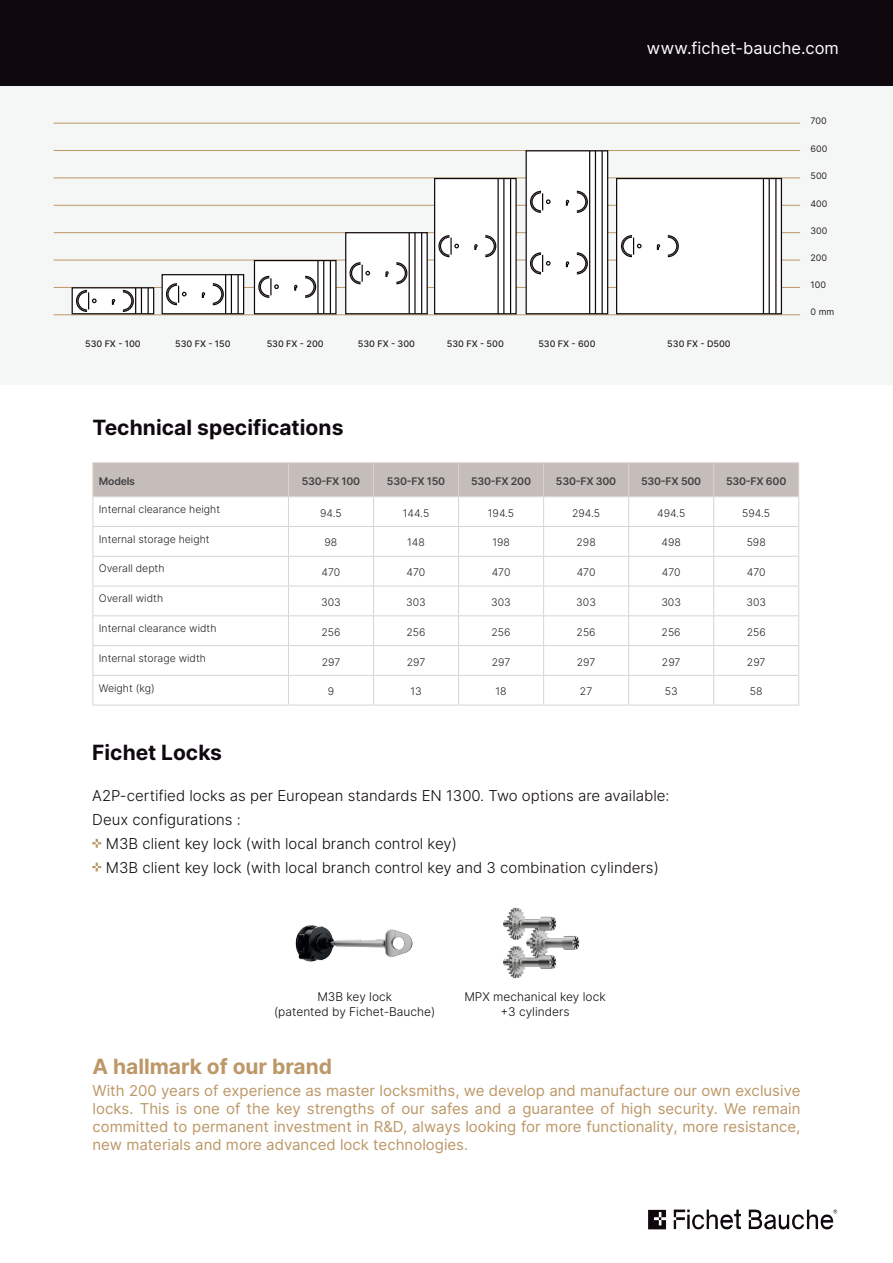
<style>
.page{position:relative;width:893px;height:1263px;background:#fff}
.page>*{position:absolute;margin:0;border:0;box-sizing:border-box;transform-origin:0 0}
.t1{font:700 21px "Inter";letter-spacing:.005em;color:#0f090f}
.t2{font:700 21px "Inter";color:#bc9767}
.t3{font:16.5px "Inter";letter-spacing:.005em;color:#fff}
.t4{font:15px/18px "Inter";color:#bc9767;text-align:justify}
.t5{font:300 15px "Inter";color:#0f090f}
.t6{font:300 12px/14.4px "Inter";color:#0f090f;text-align:center}
.t7{font:300 10.5px "Inter";color:#231f20}
.t8{font:600 10.5px "Inter";letter-spacing:-.02em;color:#414042}
.t9{font:500 9px "Inter";color:#231f20}
.t10{font:9px "Inter";color:#231f20}
</style>
<div class="page">
<div style="left:0;top:46px;width:893px;height:339px;background:#f5f7f6"></div>
<hr style="left:54px;top:205px;width:746px;height:1px;background:#bc9767">
<hr style="left:54px;top:232px;width:746px;height:1px;background:#bc9767">
<hr style="left:54px;top:260px;width:746px;height:1px;background:#bc9767">
<hr style="left:54px;top:287px;width:746px;height:1px;background:#bc9767">
<hr style="left:54px;top:123px;width:746px;height:1px;background:#bc9767">
<hr style="left:54px;top:150px;width:746px;height:1px;background:#bc9767">
<hr style="left:54px;top:178px;width:746px;height:1px;background:#bc9767">
<hr style="left:54px;top:314px;width:746px;height:1px;background:#bc9767">
<div style="left:72px;top:287px;width:82px;height:27px;background:#fff;border:1px solid #0f090f"></div>
<svg style="left:75px;top:287px;width:74px;height:28px"></svg>
<div style="left:162px;top:274px;width:82px;height:40px;background:#fff;border:1px solid #0f090f"></div>
<svg style="left:165px;top:274px;width:74px;height:41px"></svg>
<div style="left:254px;top:260px;width:83px;height:54px;background:#fff;border:1px solid #0f090f"></div>
<svg style="left:258px;top:259px;width:74px;height:56px"></svg>
<div style="left:345px;top:232px;width:83px;height:82px;background:#fff;border:1px solid #0f090f"></div>
<svg style="left:349px;top:232px;width:74px;height:83px"></svg>
<div style="left:434px;top:178px;width:83px;height:136px;background:#fff;border:1px solid #0f090f"></div>
<svg style="left:438px;top:177px;width:74px;height:138px"></svg>
<div style="left:526px;top:150px;width:82px;height:164px;background:#fff;border:1px solid #0f090f"></div>
<svg style="left:529px;top:150px;width:74px;height:165px"></svg>
<div style="left:616px;top:178px;width:166px;height:136px;background:#fff;border:1px solid #0f090f"></div>
<svg style="left:620px;top:177px;width:157px;height:138px"></svg>
<div style="left:0;top:0;width:893px;height:85px;background:#0f090f"></div>
<svg style="left:92px;top:839px;width:9px;height:9px"></svg>
<svg style="left:92px;top:862px;width:9px;height:9px"></svg>
<hr style="left:92px;top:462px;width:196px;height:1px;background:#dad4d1">
<hr style="left:288px;top:462px;width:85px;height:1px;background:#dad4d1">
<hr style="left:373px;top:462px;width:86px;height:1px;background:#dad4d1">
<hr style="left:459px;top:462px;width:85px;height:1px;background:#dad4d1">
<hr style="left:544px;top:462px;width:85px;height:1px;background:#dad4d1">
<hr style="left:629px;top:462px;width:85px;height:1px;background:#dad4d1">
<hr style="left:714px;top:462px;width:85px;height:1px;background:#dad4d1">
<svg style="left:92px;top:463px;width:707px;height:242px"></svg>
<hr style="left:92px;top:705px;width:196px;height:1px;background:#dad4d1">
<hr style="left:288px;top:705px;width:85px;height:1px;background:#dad4d1">
<hr style="left:373px;top:705px;width:86px;height:1px;background:#dad4d1">
<hr style="left:459px;top:705px;width:85px;height:1px;background:#dad4d1">
<hr style="left:544px;top:705px;width:85px;height:1px;background:#dad4d1">
<hr style="left:629px;top:705px;width:85px;height:1px;background:#dad4d1">
<hr style="left:714px;top:705px;width:85px;height:1px;background:#dad4d1">
<img style="left:503px;top:907px;width:77px;height:71px">
<img style="left:648px;top:1209px;width:190px;height:21px">
<img style="left:295px;top:925px;width:118px;height:37px">
<p class="t3" style="left:647px;top:36px;width:193px">www.fichet-bauche.com</p>
<p class="t10" style="left:810px;top:114px;width:18px">700</p>
<p class="t10" style="left:810px;top:142px;width:18px">600</p>
<p class="t10" style="left:810px;top:170px;width:18px">500</p>
<p class="t10" style="left:810px;top:197px;width:19px">400</p>
<p class="t10" style="left:810px;top:224px;width:18px">300</p>
<p class="t10" style="left:810px;top:251px;width:18px">200</p>
<p class="t10" style="left:810px;top:278px;width:17px">100</p>
<p class="t9" style="left:85px;top:338px;width:57px">530 FX - 100</p>
<p class="t9" style="left:175px;top:338px;width:57px">530 FX - 150</p>
<p class="t9" style="left:267px;top:338px;width:58px">530 FX - 200</p>
<p class="t9" style="left:358px;top:338px;width:59px">530 FX - 300</p>
<p class="t9" style="left:447px;top:338px;width:58px">530 FX - 500</p>
<p class="t9" style="left:538px;top:338px;width:59px">530 FX - 600</p>
<p class="t9" style="left:667px;top:338px;width:65px">530 FX - D500</p>
<p class="t10" style="left:810px;top:305px;width:25px">0 mm</p>
<h1 class="t1" style="left:92px;top:412px;width:252px">Technical specifications</h1>
<p class="t8" style="left:99px;top:473px;width:38px">Models</p>
<p class="t8" style="left:302px;top:473px;width:60px">530-FX 100</p>
<p class="t8" style="left:387px;top:473px;width:60px">530-FX 150</p>
<p class="t8" style="left:471px;top:473px;width:62px">530-FX 200</p>
<p class="t8" style="left:556px;top:473px;width:62px">530-FX 300</p>
<p class="t8" style="left:641px;top:473px;width:62px">530-FX 500</p>
<p class="t8" style="left:726px;top:473px;width:62px">530-FX 600</p>
<p class="t7" style="left:99px;top:502px;width:123px">Internal clearance height</p>
<p class="t7" style="left:320px;top:505px;width:23px">94.5</p>
<p class="t7" style="left:403px;top:505px;width:28px">144.5</p>
<p class="t7" style="left:488px;top:505px;width:28px">194.5</p>
<p class="t7" style="left:572px;top:505px;width:30px">294.5</p>
<p class="t7" style="left:657px;top:505px;width:30px">494.5</p>
<p class="t7" style="left:742px;top:505px;width:29px">594.5</p>
<p class="t7" style="left:99px;top:531px;width:112px">Internal storage height</p>
<p class="t7" style="left:325px;top:535px;width:14px">98</p>
<p class="t7" style="left:407px;top:535px;width:19px">148</p>
<p class="t7" style="left:492px;top:535px;width:19px">198</p>
<p class="t7" style="left:576px;top:535px;width:21px">298</p>
<p class="t7" style="left:661px;top:535px;width:21px">498</p>
<p class="t7" style="left:747px;top:535px;width:21px">598</p>
<p class="t7" style="left:99px;top:561px;width:67px">Overall depth</p>
<p class="t7" style="left:322px;top:565px;width:20px">470</p>
<p class="t7" style="left:407px;top:565px;width:20px">470</p>
<p class="t7" style="left:492px;top:565px;width:20px">470</p>
<p class="t7" style="left:577px;top:565px;width:20px">470</p>
<p class="t7" style="left:662px;top:565px;width:20px">470</p>
<p class="t7" style="left:747px;top:565px;width:20px">470</p>
<p class="t7" style="left:99px;top:591px;width:66px">Overall width</p>
<p class="t7" style="left:321px;top:595px;width:21px">303</p>
<p class="t7" style="left:406px;top:595px;width:21px">303</p>
<p class="t7" style="left:491px;top:595px;width:21px">303</p>
<p class="t7" style="left:576px;top:595px;width:21px">303</p>
<p class="t7" style="left:661px;top:595px;width:21px">303</p>
<p class="t7" style="left:746px;top:595px;width:21px">303</p>
<p class="t7" style="left:99px;top:621px;width:119px">Internal clearance width</p>
<p class="t7" style="left:321px;top:624px;width:21px">256</p>
<p class="t7" style="left:406px;top:624px;width:21px">256</p>
<p class="t7" style="left:492px;top:624px;width:21px">256</p>
<p class="t7" style="left:577px;top:624px;width:21px">256</p>
<p class="t7" style="left:662px;top:624px;width:21px">256</p>
<p class="t7" style="left:747px;top:624px;width:21px">256</p>
<p class="t7" style="left:99px;top:650px;width:109px">Internal storage width</p>
<p class="t7" style="left:322px;top:654px;width:20px">297</p>
<p class="t7" style="left:407px;top:654px;width:20px">297</p>
<p class="t7" style="left:492px;top:654px;width:20px">297</p>
<p class="t7" style="left:577px;top:654px;width:20px">297</p>
<p class="t7" style="left:662px;top:654px;width:20px">297</p>
<p class="t7" style="left:747px;top:654px;width:20px">297</p>
<p class="t7" style="left:99px;top:680px;width:57px">Weight (kg)</p>
<p class="t7" style="left:328px;top:684px;width:8px">9</p>
<p class="t7" style="left:410px;top:684px;width:13px">13</p>
<p class="t7" style="left:496px;top:684px;width:13px">18</p>
<p class="t7" style="left:580px;top:684px;width:14px">27</p>
<p class="t7" style="left:665px;top:684px;width:14px">53</p>
<p class="t7" style="left:750px;top:684px;width:14px">58</p>
<h1 class="t1" style="left:92px;top:736px;width:131px">Fichet Locks</h1>
<p class="t5" style="left:92px;top:785px;width:579px">A2P-certified locks as per European standards EN 1300. Two options are available:</p>
<p class="t5" style="left:92px;top:809px;width:150px">Deux configurations :</p>
<p class="t5" style="left:106px;top:833px;width:353px">M3B client key lock (with local branch control key)</p>
<p class="t5" style="left:106px;top:856px;width:554px">M3B client key lock (with local branch control key and 3 combination cylinders)</p>
<p class="t6" style="left:274px;top:990px;width:163px">M3B key lock<br>(patented by Fichet-Bauche)</p>
<p class="t6" style="left:464px;top:990px;width:143px">MPX mechanical key lock +3 cylinders</p>
<h1 class="t2" style="left:92px;top:1051px;width:241px">A hallmark of our brand</h1>
<p class="t4" style="left:92px;top:1081px;width:709px">With 200 years of experience as master locksmiths, we develop and manufacture our own exclusive locks. This is one of the key strengths of our safes and a guarantee of high security. We remain committed to permanent investment in R&amp;D, always looking for more functionality, more resistance, new materials and more advanced lock technologies.</p>
</div>
